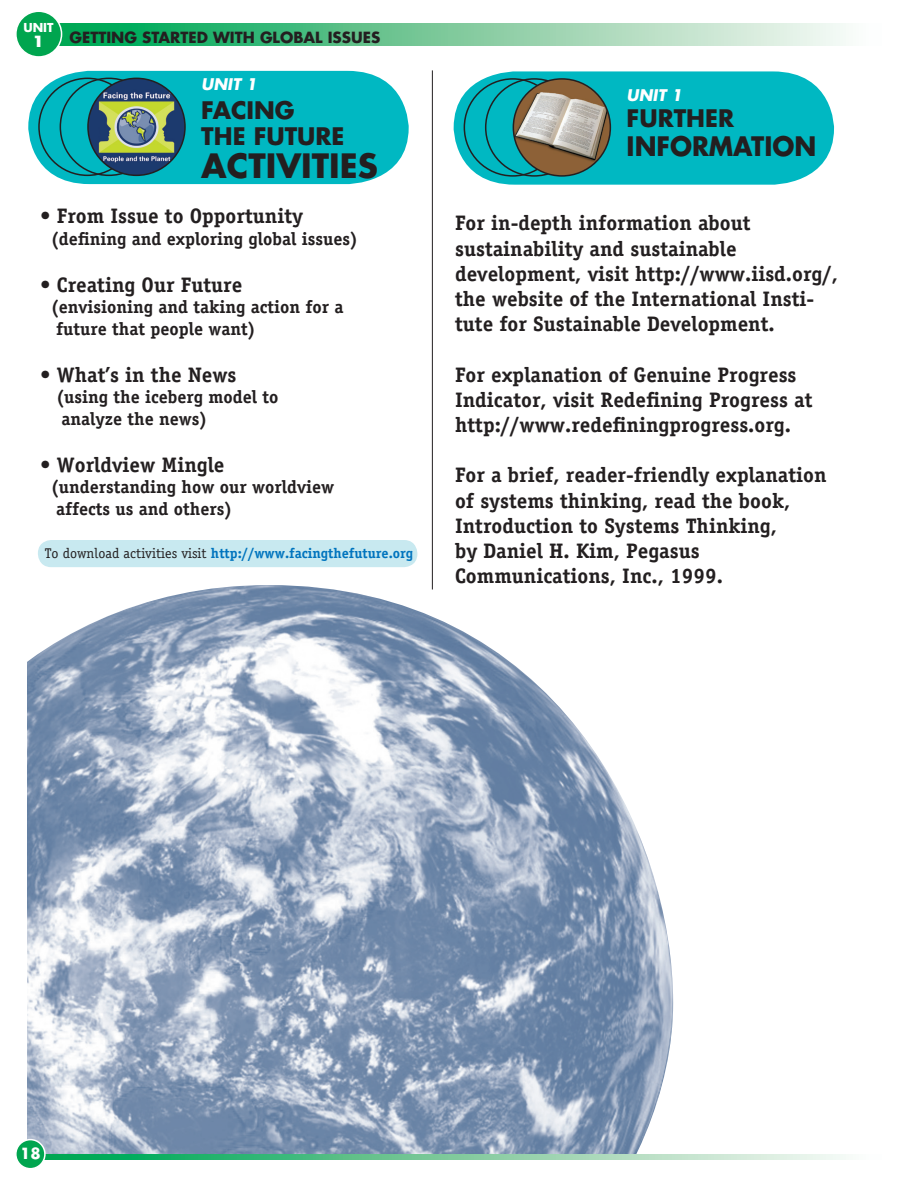
<style>
.page{position:relative;width:918px;height:1188px;background:#fff}
.page>*{position:absolute;margin:0;border:0;box-sizing:border-box;transform-origin:0 0}
.t1{font:700 32.7px "Futura";color:#231f20}
.t2{font:700 26.1px "Futura";color:#231f20;scale:.95 1}
.t3{font:700 23.55px/26.1px "Futura";color:#231f20}
.t4{font:700 21px/25.2px "Officina Serif";color:#231f20}
.t5{font:700 18px/21.6px "Officina Serif";color:#231f20}
.t6{font:italic 700 15.75px "Futura";color:#fff}
.t7{font:700 15px "Futura";color:#231f20}
.t8{font:700 15px "Futura";color:#fff}
.t9{font:700 15px "Futura";color:#fff;scale:1.2 1}
.t10{font:700 14.1px "Officina Serif";color:#0074be}
.t11{font:700 12px "Futura";color:#fff}
.s1{font-weight:400;color:#231f20}
</style>
<div class="page">
<img style="left:27px;top:585px;width:646px;height:569px">
<svg style="left:45px;top:1154px;width:801px;height:6px;background:#76cb9d"></svg>
<div style="left:23px;top:24px;width:859px;height:21px;background:linear-gradient(to right,#009e45,#fff9f9)"></div>
<div style="left:16px;top:1140px;width:29px;height:29px;background:#00a54f;border-radius:50%"></div>
<div style="left:15px;top:1139px;width:31px;height:30px;border:2px solid #fff;border-radius:50%"></div>
<div style="left:16px;top:11px;width:46px;height:46px;background:#00a54f;border-radius:50%"></div>
<div style="left:15px;top:11px;width:47px;height:47px;border:2px solid #fff;border-radius:50%"></div>
<hr style="left:432px;top:70px;width:1px;height:519px;background:#231f20">
<svg style="left:28px;top:71px;width:381px;height:113px;background:#15bbc4"></svg>
<div style="left:60px;top:78px;width:98px;height:98px;border:2px solid #231f20;border-radius:50%"></div>
<img style="left:88px;top:78px;width:97px;height:97px;border-radius:50%">
<div style="left:87px;top:78px;width:99px;height:98px;border:2px solid #231f20;border-radius:50%"></div>
<svg style="left:454px;top:71px;width:380px;height:114px;background:#16bbc4"></svg>
<div style="left:485px;top:78px;width:98px;height:99px;border:2px solid #231f20;border-radius:50%"></div>
<img style="left:513px;top:79px;width:97px;height:97px;border-radius:50%">
<div style="left:513px;top:78px;width:98px;height:99px;border:2px solid #231f20;border-radius:50%"></div>
<div style="left:38px;top:540px;width:379px;height:27px;background:#c8e9f0"></div>
<p class="t11" style="left:23px;top:19px;width:32px">UNIT</p>
<p class="t9" style="left:32px;top:31px;width:12px">1</p>
<p class="t7" style="left:70px;top:27px;width:312px">GETTING STARTED WITH GLOBAL ISSUES</p>
<p class="t6" style="left:201px;top:73px;width:57px">UNIT 1</p>
<p class="t3" style="left:201px;top:96px;width:145px">FACING<br>THE FUTURE</p>
<h1 class="t1" style="left:201px;top:143px;width:178px">ACTIVITIES</h1>
<p class="t4" style="left:40px;top:203px;width:264px">• From Issue to Opportunity</p>
<p class="t5" style="left:51px;top:228px;width:309px">(defining and exploring global issues)</p>
<p class="t4" style="left:40px;top:272px;width:204px">• Creating Our Future</p>
<p class="t5" style="left:51px;top:296px;width:294px">(envisioning and taking action for a future that people want)</p>
<p class="t4" style="left:40px;top:362px;width:198px">• What’s in the News</p>
<p class="t5" style="left:56px;top:386px;width:224px">(using the iceberg model to analyze the news)</p>
<p class="t4" style="left:40px;top:452px;width:186px">• Worldview Mingle</p>
<p class="t5" style="left:51px;top:476px;width:285px">(understanding how our worldview affects us and others)</p>
<p class="t10" style="left:45px;top:544px;width:370px"><span class="s1">To download activities visit</span> http://www.facingthefuture.org</p>
<p class="t6" style="left:627px;top:84px;width:57px">UNIT 1</p>
<p class="t3" style="left:627px;top:104px;width:109px">FURTHER</p>
<p class="t2" style="left:627px;top:128px;width:201px">INFORMATION</p>
<p class="t4" style="left:455px;top:211px;width:384px">For in-depth information about sustainability and sustainable development, visit http://www.iisd.org/, the website of the International Insti&shy;tute for Sustainable Development.</p>
<p class="t4" style="left:455px;top:362px;width:359px">For explanation of Genuine Progress<br>Indicator, visit Redefining Progress at http://www.redefiningprogress.org.</p>
<p class="t4" style="left:455px;top:463px;width:373px">For a brief, reader-friendly explanation of systems thinking, read the book, Introduction to Systems Thinking,<br>by Daniel H. Kim, Pegasus Communications, Inc., 1999.</p>
<p class="t8" style="left:20px;top:1143px;width:22px">18</p>
</div>
